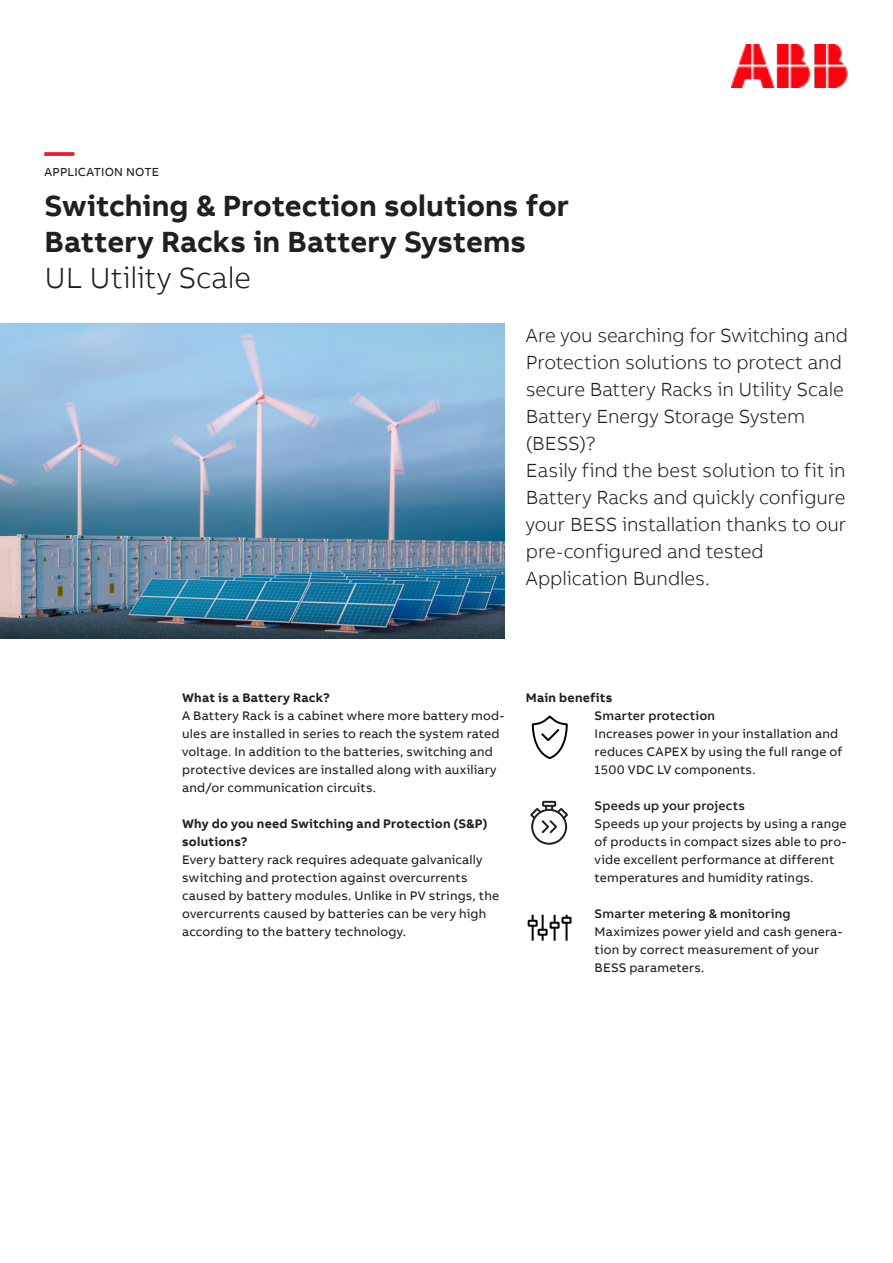
<style>
.page{position:relative;width:893px;height:1263px;background:#fff}
.page>*{position:absolute;margin:0;border:0;box-sizing:border-box;transform-origin:0 0}
.Headline_M_20pt_24pt{font:700 30px/36px "AB Bvoice";color:#231f20}
.Subheadline_M_20pt_2{font:300 30px "AB Bvoice";letter-spacing:-.005em;color:#231f20}
.Headline_M_20pt_24pt-2{font:700 30px "AB Bvoice";color:#ee1c28}
.Lead_13pt_18pt{font:300 19.5px/27px "AB Bvoice";letter-spacing:-.005em;color:#231f20}
.Paragraph_Title_8_5p{font:12.75px/18px "AB Bvoice";letter-spacing:.015em;color:#231f20}
.Copytext_8_5pt_12pt{font:12.75px/18px "AB Bvoice";letter-spacing:.015em;color:#231f20}
.Copytext_8_5pt_12pt-2{font:500 12.75px "AB Bvoice";letter-spacing:.015em;color:#231f20}
.Paragraph_Title_8_5p-2{font:700 12.75px "AB Bvoice";letter-spacing:.02em;color:#231f20}
.Category_M_8pt_9_6pt{font:12px "AB Bvoice";letter-spacing:.015em;color:#231f20}
.s1{font-weight:700}
</style>
<div class="page">
<img style="left:0;top:324px;width:505px;height:315px">
<svg style="left:527px;top:915px;width:45px;height:26px"></svg>
<svg style="left:530px;top:801px;width:38px;height:44px"></svg>
<svg style="left:531px;top:716px;width:37px;height:43px"></svg>
<img style="left:731px;top:45px;width:117px;height:42px">
<p class="Headline_M_20pt_24pt-2" style="left:45px;top:132px;width:31px">—</p>
<p class="Category_M_8pt_9_6pt" style="left:45px;top:165px;width:116px">APPLICATION NOTE</p>
<p class="Headline_M_20pt_24pt" style="left:45px;top:188px;width:526px">Switching &amp; Protection solutions for<br>Battery Racks in Battery Systems</p>
<p class="Subheadline_M_20pt_2" style="left:45px;top:260px;width:208px">UL Utility Scale</p>
<p class="Lead_13pt_18pt" style="left:526px;top:322px;width:324px">Are you searching for Switching and<br>Protection solutions to protect and secure Battery Racks in Utility Scale<br>Battery Energy Storage System (BESS)?</p>
<p class="Lead_13pt_18pt" style="left:526px;top:457px;width:322px">Easily find the best solution to fit in<br>Battery Racks and quickly configure your BESS installation thanks to our pre-configured and tested<br>Application Bundles.</p>
<p class="Paragraph_Title_8_5p" style="left:182px;top:688px;width:324px"><span class="s1">What is a Battery Rack?<br></span>A Battery Rack is a cabinet where more battery mod&shy;ules are installed in series to reach the system rated voltage. In addition to the batteries, switching and protective devices are installed along with auxiliary and/or communication circuits.</p>
<p class="Paragraph_Title_8_5p" style="left:182px;top:814px;width:319px"><span class="s1">Why do you need Switching and Protection (S&amp;P) solutions?<br></span>Every battery rack requires adequate galvanically switching and protection against overcurrents caused by battery modules. Unlike in PV strings, the overcurrents caused by batteries can be very high according to the battery technology.</p>
<p class="Paragraph_Title_8_5p-2" style="left:526px;top:689px;width:88px">Main benefits</p>
<p class="Copytext_8_5pt_12pt-2" style="left:595px;top:707px;width:122px">Smarter protection</p>
<p class="Copytext_8_5pt_12pt" style="left:595px;top:724px;width:249px">Increases power in your installation and reduces CAPEX by using the full range of<br>1500 VDC LV components.</p>
<p class="Copytext_8_5pt_12pt-2" style="left:595px;top:797px;width:152px">Speeds up your projects</p>
<p class="Copytext_8_5pt_12pt" style="left:595px;top:814px;width:254px">Speeds up your projects by using a range of products in compact sizes able to pro&shy;vide excellent performance at different temperatures and humidity ratings.</p>
<p class="Copytext_8_5pt_12pt-2" style="left:595px;top:905px;width:197px">Smarter metering &amp; monitoring</p>
<p class="Copytext_8_5pt_12pt" style="left:595px;top:922px;width:249px">Maximizes power yield and cash genera&shy;tion by correct measurement of your<br>BESS parameters.</p>
</div>
